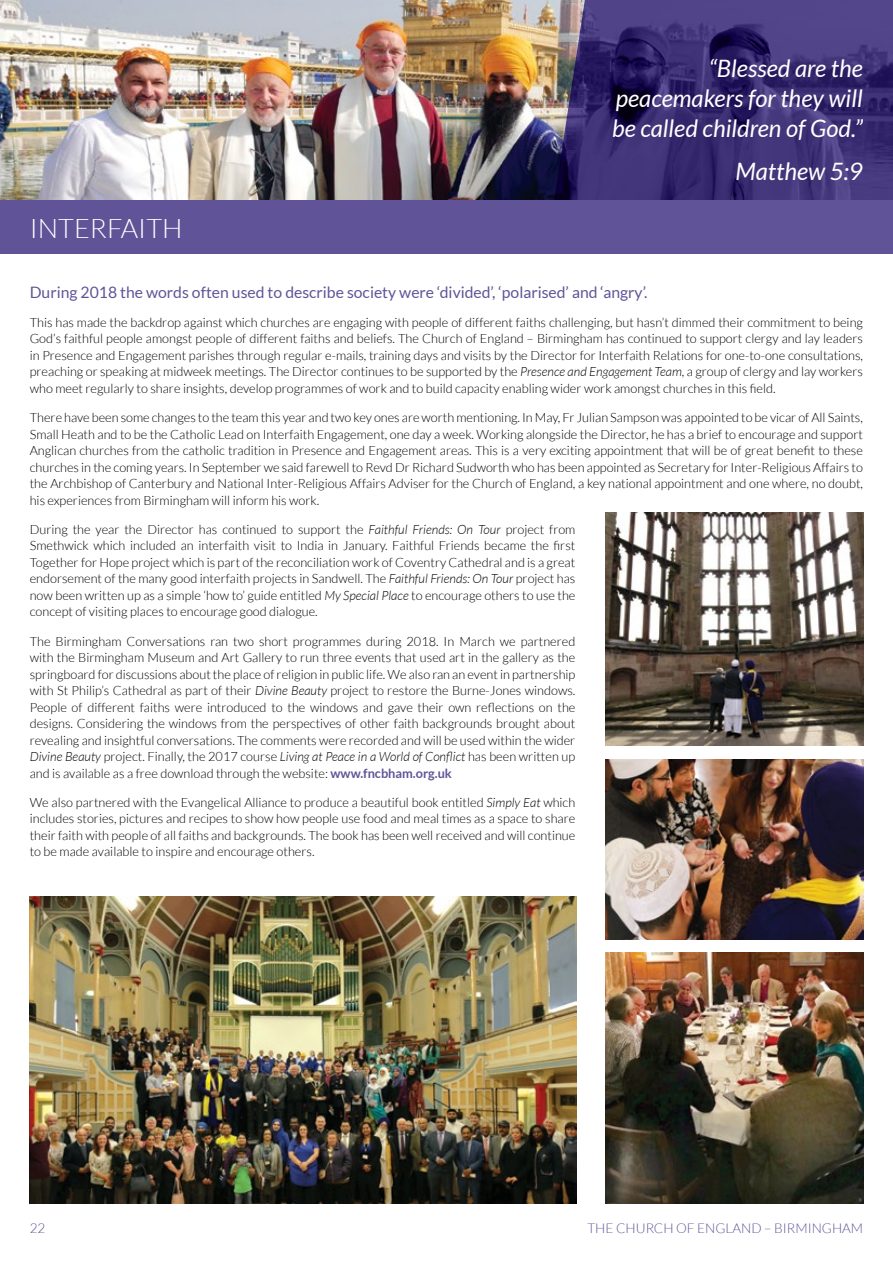
<style>
.page{position:relative;width:893px;height:1263px;background:#fff}
.page>*{position:absolute;margin:0;border:0;box-sizing:border-box;transform-origin:0 0}
.t1{font:italic 30px/36px "Lato";color:#fff;text-align:right}
.t2{font:300 27px "Lato";color:#fff}
.t3{font:italic 24px/30px "Lato";color:#fff;text-align:justify}
.t4{font:15.75px "Lato";color:#615397}
.t5{font:300 13.5px "Lato";color:#615397}
.t6{font:300 12.75px/16.5px "Lato";color:#000;text-align:justify}
.s1{font-style:italic}
.s2{font-weight:700;color:#615397}
</style>
<div class="page">
<img style="left:0;top:0;width:547px;height:200px">
<img style="left:605px;top:513px;width:258px;height:232px">
<img style="left:30px;top:896px;width:546px;height:307px">
<img style="left:605px;top:759px;width:258px;height:181px">
<img style="left:605px;top:953px;width:258px;height:250px">
<svg style="left:547px;top:0;width:346px;height:200px;background:#413472"></svg>
<div style="left:0;top:200px;width:893px;height:53px;background:#615397"></div>
<h2 class="t2" style="left:30px;top:213px;width:154px">INTERFAITH</h2>
<h3 class="t3" style="left:612px;top:54px;width:252px;text-indent:97px">“Blessed are the peacemakers for they will be called children of God.”</h3>
<h3 class="t3" style="left:735px;top:157px;width:129px">Matthew 5:9</h3>
<h1 class="t1" style="left:613px;top:116px;width:251px">“Everyone has a part to play.”</h1>
<p class="t4" style="left:30px;top:283px;width:619px">During 2018 the words often used to describe society were ‘divided’, ‘polarised’ and ‘angry’.</p>
<p class="t6" style="left:30px;top:314px;width:835px">This has made the backdrop against which churches are engaging with people of different faiths challenging, but hasn’t dimmed their commitment to being God’s faithful people amongst people of different faiths and beliefs. The Church of England – Birmingham has continued to support clergy and lay leaders in Presence and Engagement parishes through regular e-mails, training days and visits by the Director for Interfaith Relations for one-to-one consultations, preaching or speaking at midweek meetings. The Director continues to be supported by the <span class="s1">Presence and Engagement Team</span>, a group of clergy and lay workers who meet regularly to share insights, develop programmes of work and to build capacity enabling wider work amongst churches in this field.</p>
<p class="t6" style="left:30px;top:409px;width:835px">There have been some changes to the team this year and two key ones are worth mentioning. In May, Fr Julian Sampson was appointed to be vicar of All Saints, Small Heath and to be the Catholic Lead on Interfaith Engagement, one day a week. Working alongside the Director, he has a brief to encourage and support Anglican churches from the catholic tradition in Presence and Engagement areas. This is a very exciting appointment that will be of great benefit to these churches in the coming years. In September we said farewell to Revd Dr Richard Sudworth who has been appointed as Secretary for Inter-Religious Affairs to the Archbishop of Canterbury and National Inter-Religious Affairs Adviser for the Church of England, a key national appointment and one where, no doubt, his experiences from Birmingham will inform his work.</p>
<p class="t6" style="left:30px;top:521px;width:547px">During the year the Director has continued to support the <span class="s1">Faithful Friends: On Tour</span> project from Smethwick which included an interfaith visit to India in January. Faithful Friends became the first Together for Hope project which is part of the reconciliation work of Coventry Cathedral and is a great endorsement of the many good interfaith projects in Sandwell. The <span class="s1">Faithful Friends: On Tour</span> project has now been written up as a simple ‘how to’ guide entitled <span class="s1">My Special Place</span> to encourage others to use the concept of visiting places to encourage good dialogue.</p>
<p class="t6" style="left:30px;top:633px;width:547px">The Birmingham Conversations ran two short programmes during 2018. In March we partnered with the Birmingham Museum and Art Gallery to run three events that used art in the gallery as the springboard for discussions about the place of religion in public life. We also ran an event in partnership with St Philip’s Cathedral as part of their <span class="s1">Divine Beauty</span> project to restore the Burne-Jones windows.<br>People of different faiths were introduced to the windows and gave their own reflections on the designs. Considering the windows from the perspectives of other faith backgrounds brought about revealing and insightful conversations. The comments were recorded and will be used within the wider <span class="s1">Divine Beauty</span> project. Finally, the 2017 course <span class="s1">Living at Peace in a World of Conflict</span> has been written up and is available as a free download through the website: <span class="s2">www.fncbham.org.uk</span></p>
<p class="t6" style="left:30px;top:794px;width:547px">We also partnered with the Evangelical Alliance to produce a beautiful book entitled <span class="s1">Simply Eat</span> which includes stories, pictures and recipes to show how people use food and meal times as a space to share their faith with people of all faiths and backgrounds. The book has been well received and will continue to be made available to inspire and encourage others.</p>
<p class="t5" style="left:30px;top:1221px;width:17px">22</p>
<p class="t5" style="left:587px;top:1221px;width:277px">THE CHURCH OF ENGLAND – BIRMINGHAM</p>
</div>
